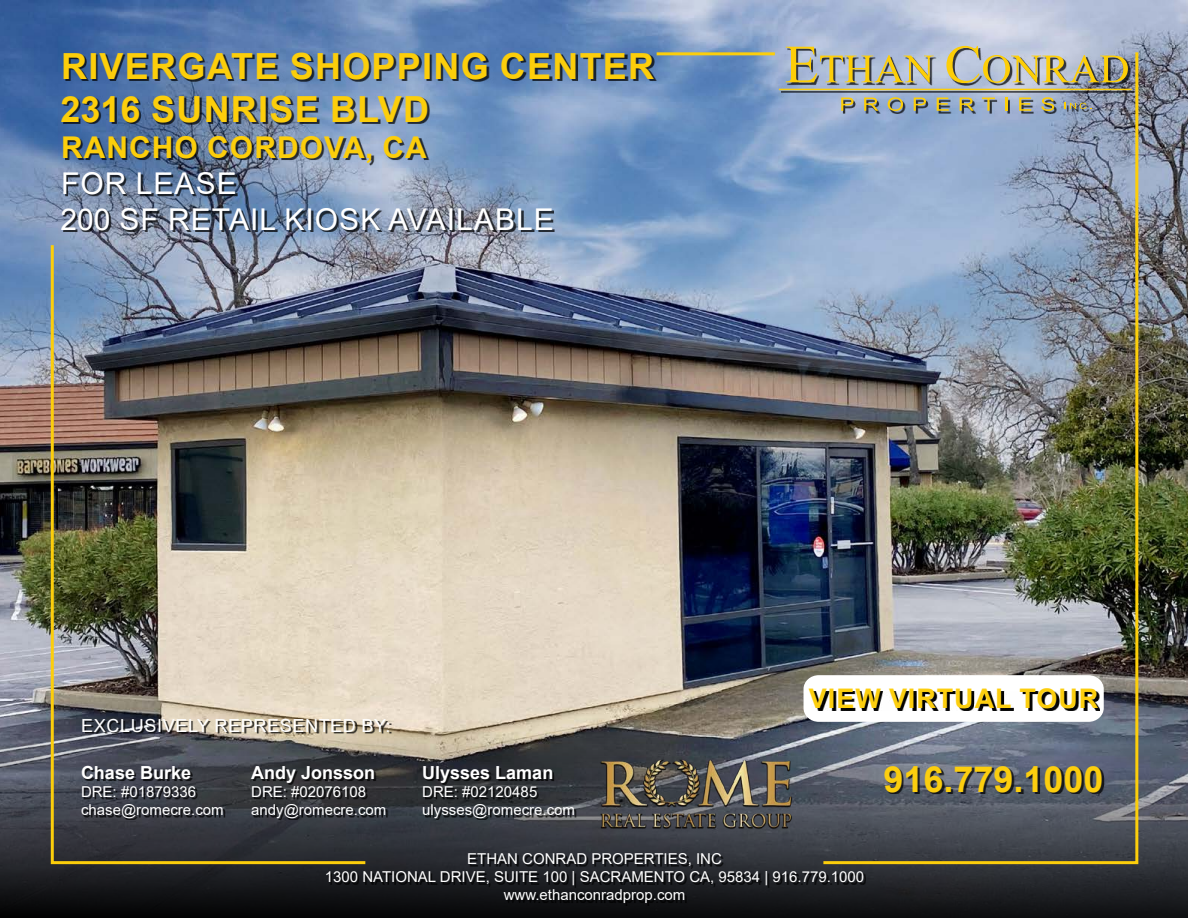
<style>
.page{position:relative;width:1188px;height:918px;background:#fff}
.page>*{position:absolute;margin:0;border:0;box-sizing:border-box;transform-origin:0 0}
.t1{font:700 36px/43.2px "Arial";letter-spacing:.035em;color:#fcce0b}
.t2{font:700 36px "Arial";color:#fcce0e}
.t3{font:30px/36px "Arial";letter-spacing:.035em;color:#fff}
.t4{font:700 30px "Arial";letter-spacing:.035em;color:#fcce0b}
.t5{font:700 27px "Arial";letter-spacing:.035em;color:#fcce0e}
.t6{font:700 18px "Arial";color:#fff}
.t7{font:18px "Arial";letter-spacing:.035em;color:#fff}
.t8{font:15px/18px "Arial";color:#fff}
</style>
<div class="page">
<img style="left:0;top:0;width:1188px;height:671px">
<svg style="left:0;top:671px;width:1188px;height:247px;background:#545353"></svg>
<div style="left:804px;top:675px;width:300px;height:47px;background:#fff;border-radius:15px"></div>
<svg style="left:812px;top:691px;width:8px;height:19px"></svg>
<div style="left:328px;top:855px;width:538px;height:50px;background:#000;opacity:.75"></div>
<div style="left:63px;top:54px;width:594px;height:178px;background:#000;opacity:.75"></div>
<div style="left:85px;top:721px;width:306px;height:13px;background:#000;opacity:.75"></div>
<div style="left:253px;top:768px;width:135px;height:52px;background:#000;opacity:.75"></div>
<div style="left:425px;top:768px;width:152px;height:52px;background:#000;opacity:.75"></div>
<img style="left:593px;top:758px;width:206px;height:73px">
<div style="left:781px;top:48px;width:353px;height:65px;background:#000;opacity:.75"></div>
<svg style="left:786px;top:47px;width:148px;height:36px"></svg>
<svg style="left:946px;top:46px;width:182px;height:3px"></svg>
<hr style="left:779px;top:89px;width:353px;height:1px;background:#fdce07">
<img style="left:820px;top:49px;width:320px;height:817px">
<img style="left:49px;top:242px;width:319px;height:624px">
<hr style="left:657px;top:52px;width:118px;height:3px;background:#fcce0b">
<h1 class="t1" style="left:60px;top:45px;width:595px">RIVERGATE SHOPPING CENTER<br>2316 SUNRISE BLVD</h1>
<h2 class="t4" style="left:61px;top:126px;width:367px">RANCHO CORDOVA, CA</h2>
<h2 class="t3" style="left:60px;top:165px;width:495px">FOR LEASE<br>200 SF RETAIL KIOSK AVAILABLE</h2>
<p class="t7" style="left:81px;top:713px;width:311px">EXCLUSIVELY REPRESENTED BY:</p>
<p class="t6" style="left:251px;top:760px;width:126px">Andy Jonsson</p>
<p class="t8" style="left:251px;top:783px;width:137px">DRE: #02076108 andy@romecre.com</p>
<p class="t6" style="left:81px;top:760px;width:112px">Chase Burke</p>
<p class="t8" style="left:81px;top:783px;width:144px">DRE: #01879336 chase@romecre.com</p>
<p class="t6" style="left:422px;top:760px;width:133px">Ulysses Laman</p>
<p class="t8" style="left:422px;top:783px;width:154px">DRE: #02120485 ulysses@romecre.com</p>
<h3 class="t5" style="left:809px;top:680px;width:291px">VIEW VIRTUAL TOUR</h3>
<h1 class="t2" style="left:883px;top:753px;width:222px">916.779.1000</h1>
<p class="t8" style="left:325px;top:849px;width:541px;text-align:center">ETHAN CONRAD PROPERTIES, INC<br>1300 NATIONAL DRIVE, SUITE 100 | SACRAMENTO CA, 95834 | 916.779.1000 www.ethanconradprop.com</p>
</div>
